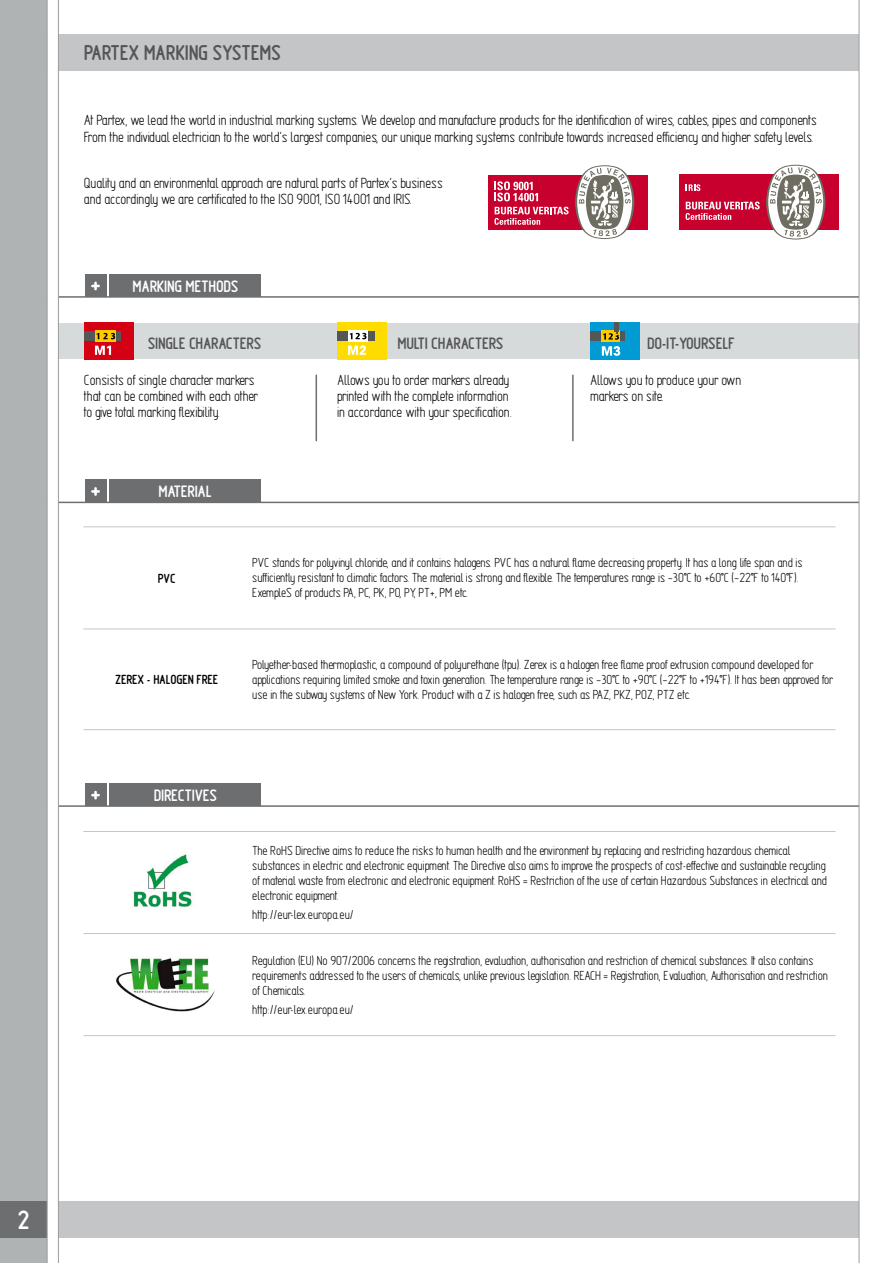
<style>
.page{position:relative;width:893px;height:1263px;background:#fff}
.page>*{position:absolute;margin:0;border:0;box-sizing:border-box;transform-origin:0 0}
.pagina{font:700 24px "Techniczne EFN";color:#fff}
.header_-_top{font:700 19.5px "Techniczne EFN";color:#555656}
.header_-_top-2{font:700 15px "Techniczne EFN";color:#555656}
.t1{font:700 15px "Techniczne EFN";color:#fff}
.text{font:13.5px/16.5px "Techniczne EFN";color:#000}
.table_tabs{font:12px/15px "Techniczne EFN";color:#000}
.t2{font:700 12px "Techniczne EFN";color:#000}
</style>
<div class="page">
<div style="left:0;top:0;width:47px;height:1263px;background:#b0b3b4"></div>
<div style="left:47px;top:34px;width:830px;height:37px;background:#c4c5c7"></div>
<div style="left:53px;top:1201px;width:824px;height:37px;background:#c4c5c7"></div>
<div style="left:0;top:1201px;width:53px;height:37px;background:#6d6e70"></div>
<div style="left:53px;top:323px;width:817px;height:35px;background:#d7dadb"></div>
<hr style="left:48px;top:296px;width:845px;height:2px;background:#6d6e70">
<div style="left:85px;top:274px;width:22px;height:23px;background:#6d6e70"></div>
<div style="left:110px;top:274px;width:151px;height:23px;background:#6d6e70"></div>
<svg style="left:91px;top:282px;width:9px;height:8px"></svg>
<hr style="left:48px;top:502px;width:845px;height:1px;background:#6d6e70">
<div style="left:85px;top:480px;width:22px;height:22px;background:#6d6e70"></div>
<div style="left:110px;top:480px;width:151px;height:22px;background:#6d6e70"></div>
<svg style="left:91px;top:487px;width:9px;height:9px"></svg>
<hr style="left:48px;top:805px;width:845px;height:2px;background:#6d6e70">
<div style="left:85px;top:783px;width:22px;height:23px;background:#6d6e70"></div>
<div style="left:110px;top:783px;width:151px;height:23px;background:#6d6e70"></div>
<svg style="left:91px;top:791px;width:9px;height:8px"></svg>
<hr style="left:316px;top:375px;width:1px;height:66px;background:#6d6e70">
<hr style="left:572px;top:375px;width:2px;height:66px;background:#6d6e70">
<svg style="left:47px;top:0;width:12px;height:1263px"></svg>
<svg style="left:859px;top:0;width:34px;height:1263px"></svg>
<div style="left:84px;top:322px;width:49px;height:37px;background:#d40014"></div>
<svg style="left:95px;top:346px;width:16px;height:9px"></svg>
<div style="left:84px;top:331px;width:37px;height:10px;background:#555656"></div>
<svg style="left:95px;top:330px;width:6px;height:12px"></svg>
<svg style="left:110px;top:330px;width:6px;height:12px"></svg>
<svg style="left:102px;top:330px;width:7px;height:12px"></svg>
<svg style="left:96px;top:333px;width:19px;height:6px"></svg>
<div style="left:337px;top:322px;width:49px;height:37px;background:#ffdc00"></div>
<svg style="left:348px;top:345px;width:18px;height:10px"></svg>
<div style="left:337px;top:331px;width:37px;height:10px;background:#555656"></div>
<svg style="left:348px;top:330px;width:20px;height:12px"></svg>
<svg style="left:350px;top:333px;width:16px;height:6px"></svg>
<div style="left:590px;top:322px;width:49px;height:37px;background:#009bd5"></div>
<svg style="left:602px;top:346px;width:18px;height:10px"></svg>
<div style="left:590px;top:331px;width:35px;height:10px;background:#555656"></div>
<div style="left:601px;top:331px;width:7px;height:11px;background:#ffca00"></div>
<div style="left:613px;top:331px;width:7px;height:11px;background:#ffca00"></div>
<div style="left:607px;top:331px;width:7px;height:11px;background:#ffca00"></div>
<div style="left:614px;top:322px;width:5px;height:9px;background:#555656"></div>
<svg style="left:603px;top:331px;width:16px;height:9px"></svg>
<img style="left:133px;top:854px;width:60px;height:54px">
<img style="left:116px;top:957px;width:99px;height:55px">
<div style="left:488px;top:175px;width:160px;height:54px;background:#c8002e"></div>
<svg style="left:494px;top:207px;width:75px;height:18px"></svg>
<svg style="left:575px;top:165px;width:59px;height:74px"></svg>
<svg style="left:494px;top:181px;width:44px;height:20px"></svg>
<div style="left:680px;top:174px;width:159px;height:56px;background:#c8002e"></div>
<svg style="left:686px;top:202px;width:74px;height:18px"></svg>
<svg style="left:766px;top:165px;width:59px;height:75px"></svg>
<svg style="left:686px;top:184px;width:14px;height:7px"></svg>
<hr style="left:83px;top:628px;width:167px;height:1px;background:#c4c5c7">
<hr style="left:83px;top:729px;width:167px;height:1px;background:#c4c5c7">
<hr style="left:250px;top:628px;width:585px;height:1px;background:#c4c5c7">
<hr style="left:250px;top:729px;width:585px;height:1px;background:#c4c5c7">
<hr style="left:250px;top:526px;width:585px;height:1px;background:#c4c5c7">
<hr style="left:83px;top:526px;width:167px;height:1px;background:#c4c5c7">
<hr style="left:83px;top:933px;width:167px;height:1px;background:#c4c5c7">
<hr style="left:83px;top:1035px;width:167px;height:1px;background:#c4c5c7">
<hr style="left:250px;top:933px;width:585px;height:1px;background:#c4c5c7">
<hr style="left:250px;top:1035px;width:585px;height:1px;background:#c4c5c7">
<hr style="left:250px;top:831px;width:585px;height:1px;background:#c4c5c7">
<hr style="left:83px;top:831px;width:167px;height:1px;background:#c4c5c7">
<p class="header_-_top" style="left:84px;top:40px;width:198px">PARTEX MARKING SYSTEMS</p>
<p class="text" style="left:84px;top:112px;width:734px">At Partex, we lead the world in industrial marking systems. We develop and manufacture products for the identification of wires, cables, pipes and components<br>From the individual electrician to the world’s largest companies, our unique marking systems contribute towards increased efficiency and higher safety levels.</p>
<p class="text" style="left:84px;top:174px;width:360px">Quality and an environmental approach are natural parts of Partex’s business and accordingly we are certificated to the ISO 9001, ISO 14001 and IRIS.</p>
<p class="t1" style="left:133px;top:277px;width:107px">MARKING METHODS</p>
<p class="header_-_top-2" style="left:148px;top:334px;width:115px">SINGLE CHARACTERS</p>
<p class="header_-_top-2" style="left:397px;top:334px;width:107px">MULTI CHARACTERS</p>
<p class="header_-_top-2" style="left:647px;top:334px;width:89px">DO-IT-YOURSELF</p>
<p class="text" style="left:84px;top:372px;width:172px">Consists of single character markers</p>
<p class="text" style="left:84px;top:388px;width:176px">that can be combined with each other</p>
<p class="text" style="left:84px;top:404px;width:138px">to give total marking flexibility.</p>
<p class="text" style="left:337px;top:372px;width:174px">Allows you to order markers already</p>
<p class="text" style="left:337px;top:388px;width:173px">printed with the complete information</p>
<p class="text" style="left:337px;top:404px;width:176px">in accordance with your specification.</p>
<p class="text" style="left:590px;top:372px;width:153px">Allows you to produce your own</p>
<p class="text" style="left:590px;top:388px;width:75px">markers on site.</p>
<p class="t1" style="left:159px;top:482px;width:55px">MATERIAL</p>
<p class="t2" style="left:158px;top:570px;width:19px">PVC</p>
<p class="t2" style="left:115px;top:672px;width:105px">ZEREX - HALOGEN FREE</p>
<p class="table_tabs" style="left:252px;top:555px;width:552px">PVC stands for polyvinyl chloride, and it contains halogens. PVC has a natural flame decreasing property. It has a long life span and is sufficiently resistant to climatic factors. The material is strong and flexible. The temperatures range is –30°C to +60°C (–22°F to 140°F).</p>
<p class="table_tabs" style="left:252px;top:585px;width:217px">ExempleS of products PA, PC, PK, PO, PY, PT+, PM etc.</p>
<p class="table_tabs" style="left:252px;top:657px;width:582px">Polyether-based thermoplastic, a compound of polyurethane (tpu). Zerex is a halogen free flame proof extrusion compound developed for applications requiring limited smoke and toxin generation. The temperature range is –30°C to +90°C (–22°F to +194°F). It has been approved for use in the subway systems of New York. Product with a Z is halogen free, such as PAZ, PKZ, POZ, PTZ etc.</p>
<p class="t1" style="left:154px;top:786px;width:65px">DIRECTIVES</p>
<p class="table_tabs" style="left:252px;top:843px;width:576px">The RoHS Directive aims to reduce the risks to human health and the environment by replacing and restricting hazardous chemical substances in electric and electronic equipment. The Directive also aims to improve the prospects of cost-effective and sustainable recycling of material waste from electronic and electronic equipment. RoHS = Restriction of the use of certain Hazardous Substances in electrical and electronic equipment.</p>
<p class="table_tabs" style="left:252px;top:907px;width:103px">http://eur-lex.europa.eu/</p>
<p class="table_tabs" style="left:252px;top:952px;width:577px">Regulation (EU) No 907/2006 concerns the registration, evaluation, authorisation and restriction of chemical substances. It also contains requirements addressed to the users of chemicals, unlike previous legislation. REACH = Registration, Evaluation, Authorisation and restriction of Chemicals.</p>
<p class="table_tabs" style="left:252px;top:1002px;width:103px">http://eur-lex.europa.eu/</p>
<p class="pagina" style="left:17px;top:1205px;width:13px">2</p>
</div>
